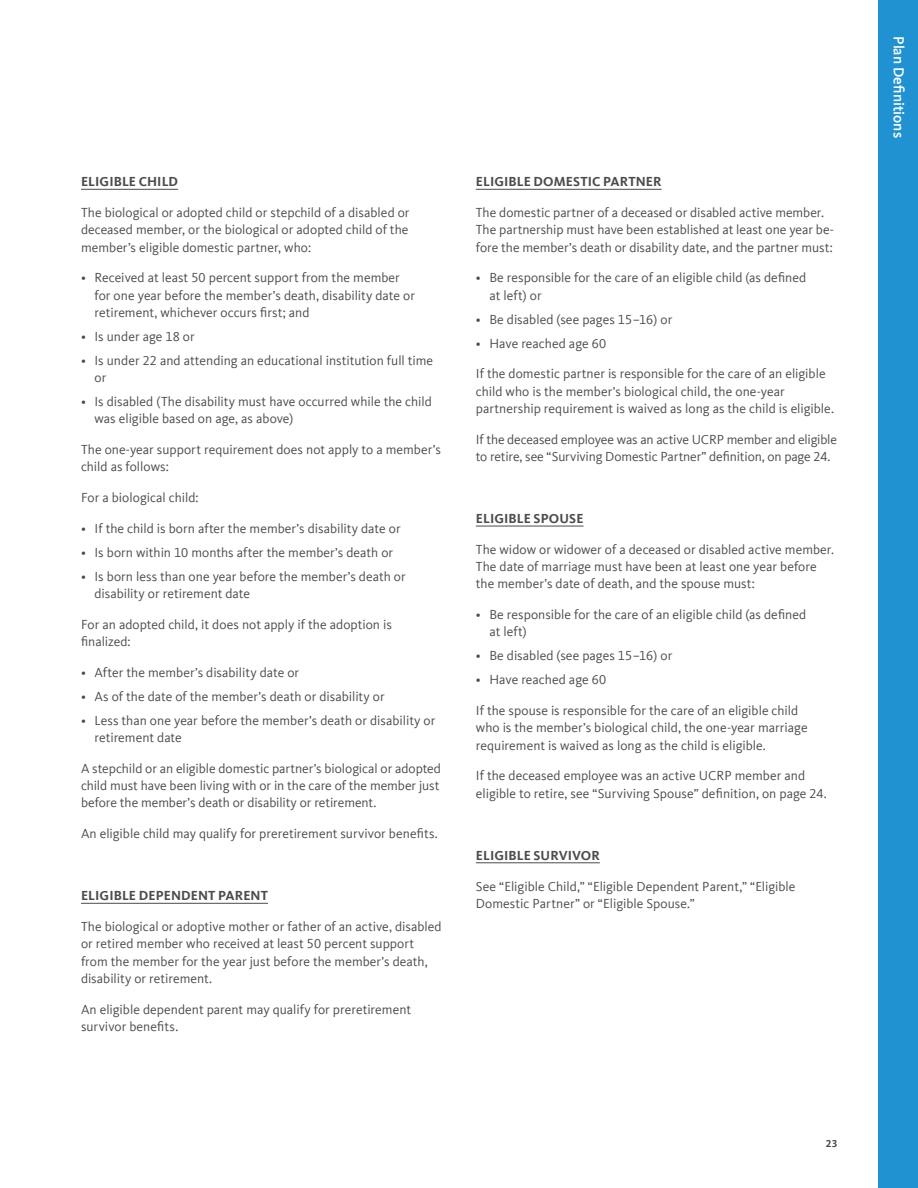
<style>
.page{position:relative;width:918px;height:1188px;background:#fff}
.page>*{position:absolute;margin:0;border:0;box-sizing:border-box;transform-origin:0 0}
.t1{font:500 15px "Kievit Offc Pro";color:#fff}
.t2{font:13.5px/17.2px "Kievit Offc Pro";color:#4b4c4d}
.t3{font:700 13.5px "Kievit Offc Pro";letter-spacing:.005em;color:#4b4c4d}
.t4{font:700 10.5px "Kievit Offc Pro";color:#4b4c4d}
</style>
<div class="page">
<div style="left:878px;top:0;width:40px;height:1188px;background:#2092d1"></div>
<hr style="left:81px;top:189px;width:97px;height:1px;background:#4b4c4d">
<hr style="left:81px;top:903px;width:187px;height:1px;background:#4b4c4d">
<hr style="left:476px;top:189px;width:186px;height:1px;background:#4b4c4d">
<hr style="left:476px;top:526px;width:108px;height:1px;background:#4b4c4d">
<hr style="left:476px;top:863px;width:124px;height:1px;background:#4b4c4d">
<p class="t3" style="left:81px;top:174px;width:99px">ELIGIBLE CHILD</p>
<p class="t2" style="left:81px;top:204px;width:330px;text-align:justify">The biological or adopted child or stepchild of a disabled or deceased member, or the biological or adopted child of the member’s eligible domestic partner, who:</p>
<p class="t2" style="left:94px;top:269px;width:322px;text-indent:-14px">• Received at least 50 percent support from the member for one year before the member’s death, disability date or retirement, whichever occurs first; and</p>
<p class="t2" style="left:81px;top:328px;width:115px">• Is under age 18 or</p>
<p class="t2" style="left:94px;top:352px;width:340px;text-indent:-14px">• Is under 22 and attending an educational institution full time or</p>
<p class="t2" style="left:94px;top:393px;width:339px;text-indent:-14px">• Is disabled (The disability must have occurred while the child was eligible based on age, as above)</p>
<p class="t2" style="left:81px;top:441px;width:361px">The one-year support requirement does not apply to a member’s child as follows:</p>
<p class="t2" style="left:81px;top:489px;width:119px">For a biological child:</p>
<p class="t2" style="left:81px;top:520px;width:321px">• If the child is born after the member’s disability date or</p>
<p class="t2" style="left:81px;top:544px;width:314px">• Is born within 10 months after the member’s death or</p>
<p class="t2" style="left:94px;top:568px;width:313px;text-indent:-14px">• Is born less than one year before the member’s death or disability or retirement date</p>
<p class="t2" style="left:81px;top:616px;width:312px">For an adopted child, it does not apply if the adoption is finalized:</p>
<p class="t2" style="left:81px;top:664px;width:220px">• After the member’s disability date or</p>
<p class="t2" style="left:81px;top:688px;width:305px">• As of the date of the member’s death or disability or</p>
<p class="t2" style="left:94px;top:712px;width:342px;text-indent:-14px">• Less than one year before the member’s death or disability or retirement date</p>
<p class="t2" style="left:81px;top:760px;width:361px;text-align:justify">A stepchild or an eligible domestic partner’s biological or adopted child must have been living with or in the care of the member just before the member’s death or disability or retirement.</p>
<p class="t2" style="left:81px;top:825px;width:358px">An eligible child may qualify for preretirement survivor benefits.</p>
<p class="t3" style="left:81px;top:888px;width:189px">ELIGIBLE DEPENDENT PARENT</p>
<p class="t2" style="left:81px;top:918px;width:362px">The biological or adoptive mother or father of an active, disabled or retired member who received at least 50 percent support from the member for the year just before the member’s death, disability or retirement.</p>
<p class="t2" style="left:81px;top:1000px;width:332px">An eligible dependent parent may qualify for preretirement survivor benefits.</p>
<p class="t3" style="left:476px;top:174px;width:187px">ELIGIBLE DOMESTIC PARTNER</p>
<p class="t2" style="left:476px;top:204px;width:360px">The domestic partner of a deceased or disabled active member.<br>The partnership must have been established at least one year be&shy;fore the member’s death or disability date, and the partner must:</p>
<p class="t2" style="left:489px;top:269px;width:318px;text-indent:-14px">• Be responsible for the care of an eligible child (as defined at left) or</p>
<p class="t2" style="left:476px;top:310px;width:198px">• Be disabled (see pages 15–16) or</p>
<p class="t2" style="left:476px;top:334px;width:132px">• Have reached age 60</p>
<p class="t2" style="left:476px;top:365px;width:360px">If the domestic partner is responsible for the care of an eligible child who is the member’s biological child, the one-year partnership requirement is waived as long as the child is eligible.</p>
<p class="t2" style="left:476px;top:430px;width:363px">If the deceased employee was an active UCRP member and eligible to retire, see “Surviving Domestic Partner” definition, on page 24.</p>
<p class="t3" style="left:476px;top:510px;width:109px">ELIGIBLE SPOUSE</p>
<p class="t2" style="left:476px;top:541px;width:360px">The widow or widower of a deceased or disabled active member.<br>The date of marriage must have been at least one year before the member’s date of death, and the spouse must:</p>
<p class="t2" style="left:489px;top:606px;width:318px;text-indent:-14px">• Be responsible for the care of an eligible child (as defined at left)</p>
<p class="t2" style="left:476px;top:647px;width:198px">• Be disabled (see pages 15–16) or</p>
<p class="t2" style="left:476px;top:671px;width:132px">• Have reached age 60</p>
<p class="t2" style="left:476px;top:702px;width:333px">If the spouse is responsible for the care of an eligible child who is the member’s biological child, the one-year marriage requirement is waived as long as the child is eligible.</p>
<p class="t2" style="left:476px;top:767px;width:352px">If the deceased employee was an active UCRP member and eligible to retire, see “Surviving Spouse” definition, on page 24.</p>
<p class="t3" style="left:476px;top:847px;width:126px">ELIGIBLE SURVIVOR</p>
<p class="t2" style="left:476px;top:877px;width:321px">See “Eligible Child,” “Eligible Dependent Parent,” “Eligible<br>Domestic Partner” or “Eligible Spouse.”</p>
<p class="t4" style="left:826px;top:1138px;width:13px">23</p>
<p class="t1" style="left:908px;top:36px;width:103px;rotate:90deg">Plan Definitions</p>
</div>
